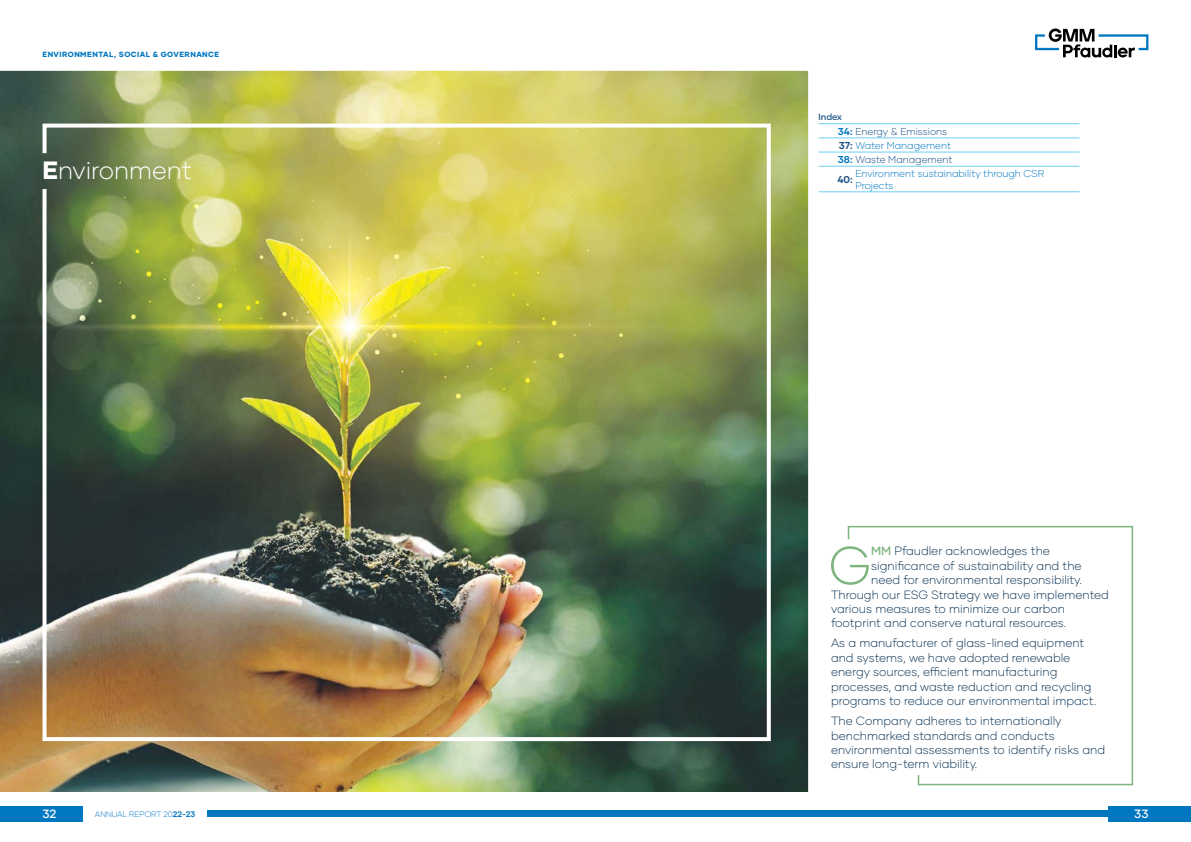
<style>
.page{position:relative;width:1191px;height:842px;background:#fff}
.page>*{position:absolute;margin:0;border:0;box-sizing:border-box;transform-origin:0 0}
.t1{font:300 53.1px "Gilmer";color:#7cb57e}
.t2{font:300 25px "Gilmer";color:#fff}
.t3{font:300 12px/14.4px "Gilmer";color:#0c3455}
.t4{font:500 12px "Gilmer";color:#fff}
.t5{font:300 10px/12px "Gilmer";color:#0077c1}
.t6{font:300 10px "Gilmer";color:#184e83}
.t7{font:700 10px "Gilmer";color:#184e83}
.t8{font:500 9px "Gilmer";color:#184e83}
.t9{font:300 8px "Gilmer";color:#0077c1}
.t10{font:800 7.5px "Gilmer";letter-spacing:.06em;color:#0077c1}
.s1{font-weight:800}
.s2{font-weight:700;color:#0077c1}
.s3{font-weight:700;color:#184e83}
.s4{font-weight:500;color:#7cb57e}
.s5{font-weight:700}
</style>
<div class="page">
<img style="left:0;top:71px;width:808px;height:721px">
<img style="left:41px;top:122px;width:732px;height:621px">
<svg style="left:847px;top:525px;width:286px;height:261px"></svg>
<hr style="left:818px;top:124px;width:34px;height:1px;background:#6dcff6">
<hr style="left:852px;top:124px;width:227px;height:1px;background:#6dcff6">
<hr style="left:818px;top:138px;width:34px;height:1px;background:#6dcff6">
<hr style="left:852px;top:138px;width:227px;height:1px;background:#6dcff6">
<hr style="left:818px;top:152px;width:34px;height:1px;background:#6dcff6">
<hr style="left:852px;top:152px;width:227px;height:1px;background:#6dcff6">
<hr style="left:818px;top:166px;width:34px;height:1px;background:#6dcff6">
<hr style="left:852px;top:166px;width:227px;height:1px;background:#6dcff6">
<hr style="left:818px;top:192px;width:34px;height:1px;background:#6dcff6">
<hr style="left:852px;top:192px;width:227px;height:1px;background:#6dcff6">
<div style="left:0;top:806px;width:83px;height:15px;background:#0077c1"></div>
<div style="left:1108px;top:806px;width:83px;height:15px;background:#0077c1"></div>
<div style="left:207px;top:810px;width:910px;height:7px;background:#0077c1"></div>
<svg style="left:1035px;top:28px;width:113px;height:29px"></svg>
<hr style="left:595px;top:0;width:1px;height:842px;background:#000">
<p class="t10" style="left:43px;top:50px;width:178px">ENVIRONMENTAL, SOCIAL &amp; GOVERNANCE</p>
<p class="t2" style="left:43px;top:154px;width:151px"><span class="s1">E</span>nvironment</p>
<p class="t8" style="left:818px;top:111px;width:25px">Index</p>
<p class="t6" style="left:838px;top:125px;width:111px"><span class="s2">34:</span> Energy &amp; Emissions</p>
<p class="t5" style="left:838px;top:139px;width:114px"><span class="s3">37:</span> Water Management</p>
<p class="t6" style="left:838px;top:153px;width:116px"><span class="s2">38:</span> Waste Management</p>
<p class="t7" style="left:837px;top:173px;width:17px">40:</p>
<p class="t5" style="left:855px;top:167px;width:191px">Environment sustainability through CSR<br>Projects</p>
<p class="t1" style="left:828px;top:533px;width:44px">G</p>
<p class="t3" style="left:871px;top:544px;width:180px"><span class="s4">MM</span> Pfaudler acknowledges the</p>
<p class="t3" style="left:871px;top:558px;width:212px">significance of sustainability and the</p>
<p class="t3" style="left:871px;top:573px;width:212px">need for environmental responsibility.</p>
<p class="t3" style="left:831px;top:587px;width:279px">Through our ESG Strategy we have implemented</p>
<p class="t3" style="left:831px;top:601px;width:235px">various measures to minimize our carbon</p>
<p class="t3" style="left:831px;top:616px;width:237px">footprint and conserve natural resources.</p>
<p class="t3" style="left:831px;top:636px;width:267px">As a manufacturer of glass-lined equipment and systems, we have adopted renewable energy sources, efficient manufacturing processes, and waste reduction and recycling programs to reduce our environmental impact.</p>
<p class="t3" style="left:831px;top:713px;width:275px">The Company adheres to internationally benchmarked standards and conducts environmental assessments to identify risks and ensure long-term viability.</p>
<p class="t4" style="left:43px;top:807px;width:16px">32</p>
<p class="t9" style="left:95px;top:809px;width:102px">ANNUAL REPORT 20<span class="s5">22-23</span></p>
<p class="t4" style="left:1134px;top:807px;width:16px">33</p>
</div>
